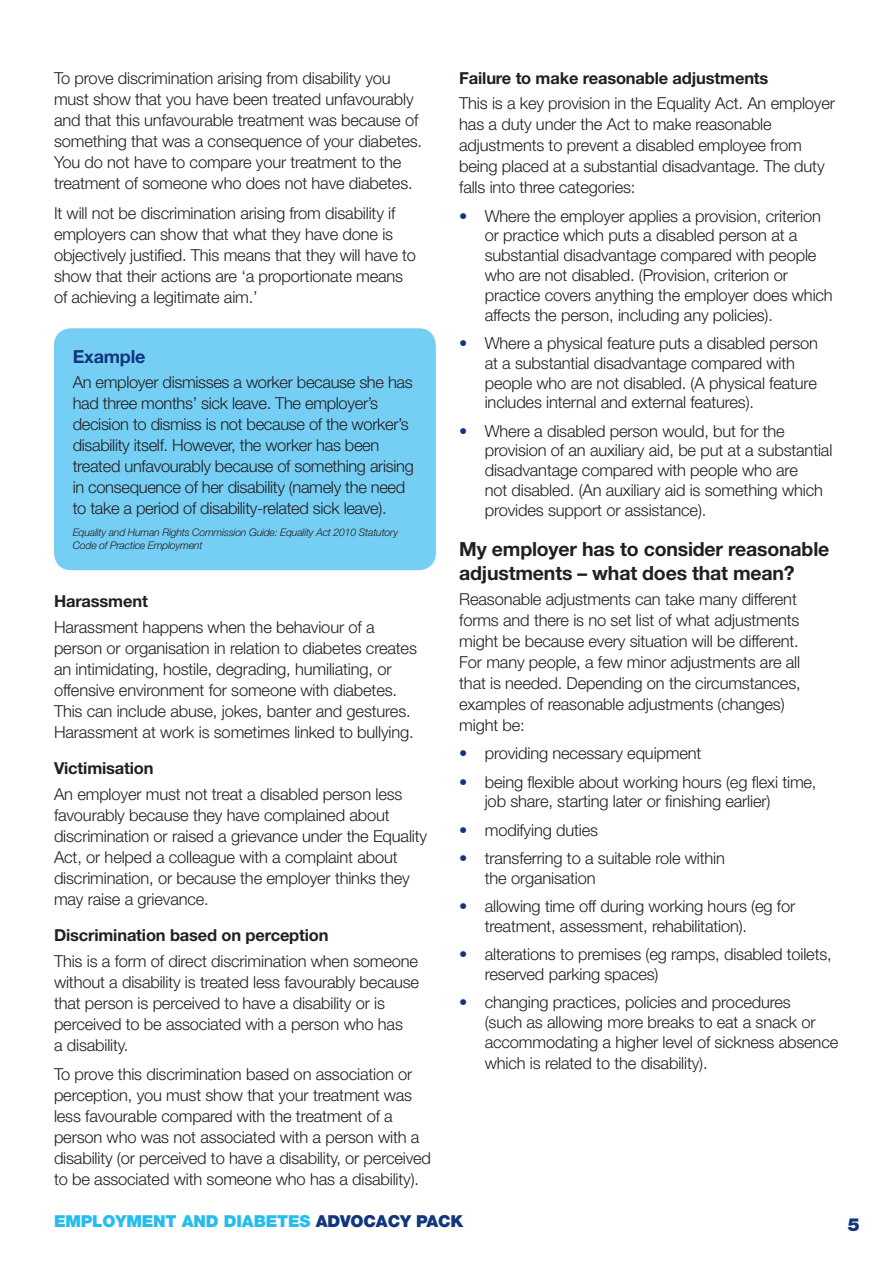
<style>
.page{position:relative;width:893px;height:1263px;background:#fff}
.page>*{position:absolute;margin:0;border:0;box-sizing:border-box;transform-origin:0 0}
.Subtitles{font:700 19.5px/23.4px "Helvetica Neue LT Std";letter-spacing:-.01em;color:#231f20}
.Subtitles-2{font:700 18px "Helvetica Neue LT Std";letter-spacing:-.01em;color:#11367e}
.t1{font:900 18px "Helvetica Neue LT Std";color:#11367e}
.t2{font:300 16.5px/21px "Helvetica Neue LT Std";letter-spacing:-.01em;color:#231f20}
.Subtitle_2{font:700 16.5px "Helvetica Neue LT Std";letter-spacing:-.01em;color:#231f20}
.t3{font:900 16.5px "Helvetica Neue LT Std";letter-spacing:-.01em;color:#25bdef}
.t4{font:italic 300 10.5px/13.5px "Helvetica Neue LT Std";letter-spacing:-.02em;color:#231f20}
.s1{color:#11367e}
</style>
<div class="page">
<div style="left:54px;top:328px;width:382px;height:242px;background:#75cef4;border-radius:17px"></div>
<p class="t2" style="left:54px;top:67px;width:370px">To prove discrimination arising from disability you must show that you have been treated unfavourably and that this unfavourable treatment was because of something that was a consequence of your diabetes.<br>You do not have to compare your treatment to the treatment of someone who does not have diabetes.</p>
<p class="t2" style="left:54px;top:202px;width:364px">It will not be discrimination arising from disability if employers can show that what they have done is objectively justified. This means that they will have to show that their actions are ‘a proportionate means of achieving a legitimate aim.’</p>
<p class="Subtitles-2" style="left:73px;top:345px;width:74px">Example</p>
<p class="t2" style="left:73px;top:371px;width:343px">An employer dismisses a worker because she has had three months’ sick leave. The employer’s decision to dismiss is not because of the worker’s disability itself. However, the worker has been treated unfavourably because of something arising in consequence of her disability (namely the need to take a period of disability-related sick leave).</p>
<p class="t4" style="left:73px;top:525px;width:327px">Equality and Human Rights Commission Guide: Equality Act 2010 Statutory<br>Code of Practice Employment</p>
<p class="Subtitle_2" style="left:54px;top:591px;width:95px">Harassment</p>
<p class="t2" style="left:54px;top:616px;width:364px">Harassment happens when the behaviour of a person or organisation in relation to diabetes creates an intimidating, hostile, degrading, humiliating, or offensive environment for someone with diabetes.<br>This can include abuse, jokes, banter and gestures.<br>Harassment at work is sometimes linked to bullying.</p>
<p class="Subtitle_2" style="left:54px;top:758px;width:101px">Victimisation</p>
<p class="t2" style="left:54px;top:783px;width:375px">An employer must not treat a disabled person less favourably because they have complained about discrimination or raised a grievance under the Equality Act, or helped a colleague with a complaint about discrimination, or because the employer thinks they may raise a grievance.</p>
<p class="Subtitle_2" style="left:54px;top:925px;width:276px">Discrimination based on perception</p>
<p class="t2" style="left:54px;top:950px;width:367px">This is a form of direct discrimination when someone without a disability is treated less favourably because that person is perceived to have a disability or is perceived to be associated with a person who has<br>a disability.</p>
<p class="t2" style="left:54px;top:1063px;width:379px">To prove this discrimination based on association or perception, you must show that your treatment was less favourable compared with the treatment of a person who was not associated with a person with a disability (or perceived to have a disability, or perceived to be associated with someone who has a disability).</p>
<p class="Subtitle_2" style="left:459px;top:68px;width:311px">Failure to make reasonable adjustments</p>
<p class="t2" style="left:459px;top:93px;width:377px">This is a key provision in the Equality Act. An employer has a duty under the Act to make reasonable adjustments to prevent a disabled employee from being placed at a substantial disadvantage. The duty falls into three categories:</p>
<p class="t2" style="left:485px;top:206px;width:350px;line-height:19.8px;text-indent:-26px"><span class="s1">•</span> Where the employer applies a provision, criterion or practice which puts a disabled person at a substantial disadvantage compared with people who are not disabled. (Provision, criterion or practice covers anything the employer does which affects the person, including any policies).</p>
<p class="t2" style="left:485px;top:333px;width:335px;line-height:19.8px;text-indent:-26px"><span class="s1">•</span> Where a physical feature puts a disabled person at a substantial disadvantage compared with people who are not disabled. (A physical feature includes internal and external features).</p>
<p class="t2" style="left:485px;top:421px;width:349px;line-height:19.8px;text-indent:-26px"><span class="s1">•</span> Where a disabled person would, but for the provision of an auxiliary aid, be put at a substantial disadvantage compared with people who are<br>not disabled. (An auxiliary aid is something which provides support or assistance).</p>
<p class="Subtitles" style="left:459px;top:537px;width:372px">My employer has to consider reasonable adjustments – what does that mean?</p>
<p class="t2" style="left:459px;top:588px;width:343px">Reasonable adjustments can take many different forms and there is no set list of what adjustments might be because every situation will be different.<br>For many people, a few minor adjustments are all that is needed. Depending on the circumstances, examples of reasonable adjustments (changes) might be:</p>
<p class="t2" style="left:459px;top:742px;width:244px"><span class="s1">•</span> providing necessary equipment</p>
<p class="t2" style="left:485px;top:771px;width:333px;line-height:19.8px;text-indent:-26px"><span class="s1">•</span> being flexible about working hours (eg flexi time, job share, starting later or finishing earlier)</p>
<p class="t2" style="left:459px;top:819px;width:140px"><span class="s1">•</span> modifying duties</p>
<p class="t2" style="left:485px;top:848px;width:242px;line-height:19.8px;text-indent:-26px"><span class="s1">•</span> transferring to a suitable role within the organisation</p>
<p class="t2" style="left:485px;top:896px;width:312px;line-height:19.8px;text-indent:-26px"><span class="s1">•</span> allowing time off during working hours (eg for treatment, assessment, rehabilitation).</p>
<p class="t2" style="left:485px;top:944px;width:348px;line-height:19.8px;text-indent:-26px"><span class="s1">•</span> alterations to premises (eg ramps, disabled toilets, reserved parking spaces)</p>
<p class="t2" style="left:485px;top:992px;width:355px;line-height:20.2px;text-indent:-26px"><span class="s1">•</span> changing practices, policies and procedures<br>(such as allowing more breaks to eat a snack or accommodating a higher level of sickness absence which is related to the disability).</p>
<p class="t3" style="left:54px;top:1211px;width:411px">EMPLOYMENT AND DIABETES <span class="s1">ADVOCACY PACK</span></p>
<p class="t1" style="left:848px;top:1213px;width:14px">5</p>
</div>
